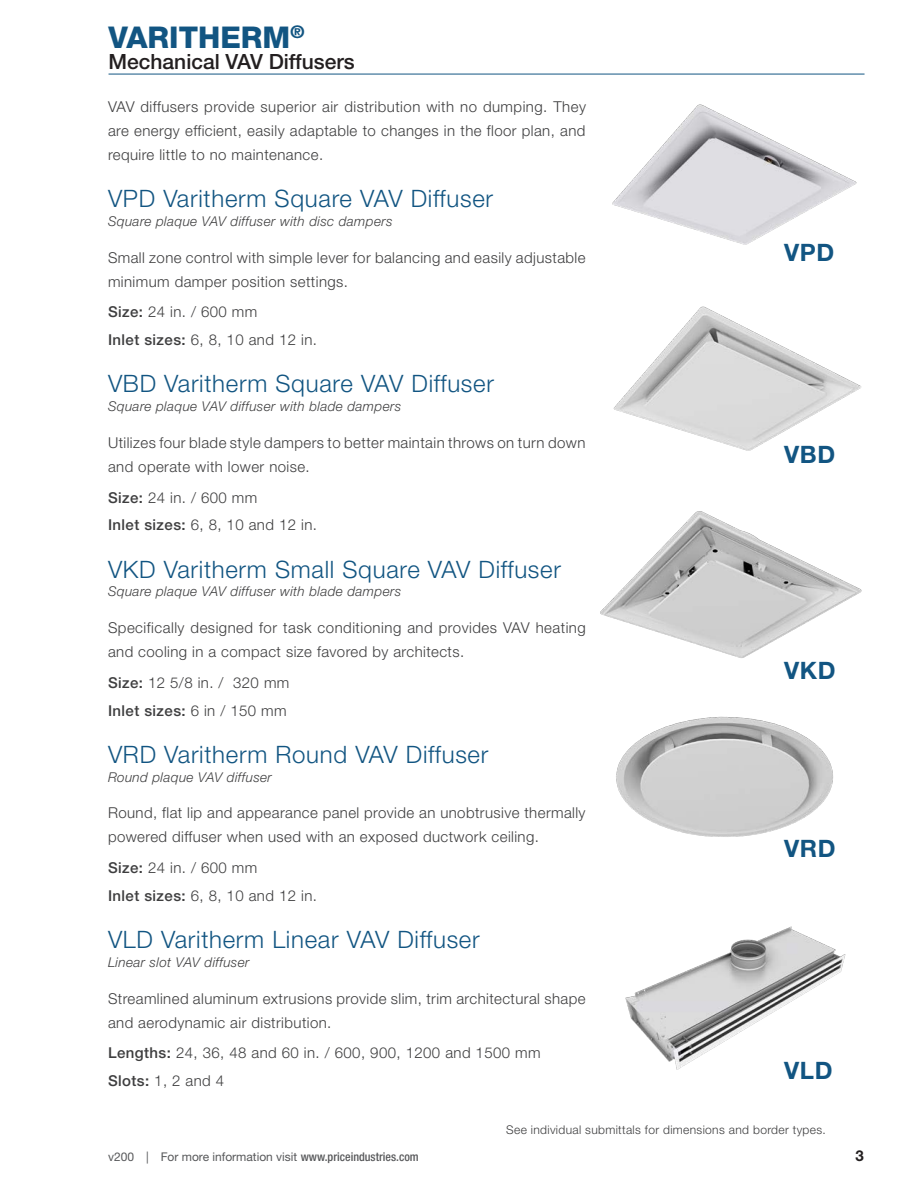
<style>
.page{position:relative;width:918px;height:1188px;background:#fff}
.page>*{position:absolute;margin:0;border:0;box-sizing:border-box;transform-origin:0 0}
.t1{font:800 30px "Helvetica Neue LT Std";color:#125582}
.Special-Heading_3{font:300 24px "Helvetica Neue LT Std";letter-spacing:.03em;color:#125582}
.Special-Heading_3-2{font:700 24px "Helvetica Neue LT Std";letter-spacing:.03em;color:#125582}
.t2{font:500 21px "Helvetica Neue LT Std";color:#231f20}
.Special-Body{font:300 15px/24px "Helvetica Neue LT Std";letter-spacing:.03em;color:#3e3e3f}
.Special-Body-2{font:500 15px "Helvetica Neue LT Std";letter-spacing:.03em;color:#3e3e3f}
.t3{font:700 15px "Helvetica Neue LT Std";color:#231f20}
.Special-Body-3{font:italic 300 13.5px "Helvetica Neue LT Std";letter-spacing:.03em;color:#3e3e3f}
.Special-Body-4{font:300 12px "Helvetica Neue LT Std";letter-spacing:.03em;color:#3e3e3f}
.t4{font:12px "Helvetica Neue LT Std";color:#57585a}
.s1{font-weight:500}
.s2{font-weight:300}
.s3{font-weight:500;font-stretch:condensed}
</style>
<div class="page">
<img style="left:613px;top:306px;width:249px;height:145px">
<img style="left:612px;top:104px;width:245px;height:141px">
<img style="left:600px;top:511px;width:262px;height:147px">
<img style="left:616px;top:716px;width:217px;height:121px">
<img style="left:625px;top:926px;width:221px;height:144px">
<hr style="left:109px;top:74px;width:756px;height:1px;background:#125582">
<h1 class="t1" style="left:109px;top:20px;width:197px">VARITHERM<sup>®</sup></h1>
<h3 class="t2" style="left:109px;top:49px;width:248px">Mechanical VAV Diffusers</h3>
<p class="Special-Body" style="left:108px;top:94px;width:479px;text-align:justify">VAV diffusers provide superior air distribution with no dumping. They are energy efficient, easily adaptable to changes in the floor plan, and require little to no maintenance.</p>
<p class="Special-Heading_3" style="left:108px;top:184px;width:387px">VPD Varitherm Square VAV Diffuser</p>
<p class="Special-Body-3" style="left:108px;top:213px;width:286px">Square plaque VAV diffuser with disc dampers</p>
<p class="Special-Body" style="left:108px;top:245px;width:479px">Small zone control with simple lever for balancing and easily adjustable minimum damper position settings.</p>
<p class="Special-Body" style="left:108px;top:300px;width:151px"><span class="s1">Size:</span> 24 in. / 600 mm</p>
<p class="Special-Body" style="left:108px;top:328px;width:211px"><span class="s1">Inlet sizes:</span> 6, 8, 10 and 12 in.</p>
<p class="Special-Heading_3" style="left:108px;top:369px;width:387px">VBD Varitherm Square VAV Diffuser</p>
<p class="Special-Body-3" style="left:108px;top:398px;width:295px">Square plaque VAV diffuser with blade dampers</p>
<p class="Special-Body" style="left:108px;top:430px;width:479px">Utilizes four blade style dampers to better maintain throws on turn down and operate with lower noise.</p>
<p class="Special-Body" style="left:108px;top:485px;width:151px"><span class="s1">Size:</span> 24 in. / 600 mm</p>
<p class="Special-Body" style="left:108px;top:513px;width:211px"><span class="s1">Inlet sizes:</span> 6, 8, 10 and 12 in.</p>
<p class="Special-Heading_3" style="left:108px;top:555px;width:454px">VKD Varitherm Small Square VAV Diffuser</p>
<p class="Special-Body-3" style="left:108px;top:584px;width:295px">Square plaque VAV diffuser with blade dampers</p>
<p class="Special-Body" style="left:108px;top:616px;width:479px">Specifically designed for task conditioning and provides VAV heating and cooling in a compact size favored by architects.</p>
<p class="Special-Body" style="left:108px;top:670px;width:183px"><span class="s1">Size:</span> 12 5/8 in. / 320 mm</p>
<p class="Special-Body-2" style="left:108px;top:701px;width:180px">Inlet sizes: <span class="s2">6 in / 150 mm</span></p>
<p class="Special-Heading_3" style="left:108px;top:740px;width:382px">VRD Varitherm Round VAV Diffuser</p>
<p class="Special-Body-3" style="left:108px;top:769px;width:165px">Round plaque VAV diffuser</p>
<p class="Special-Body" style="left:108px;top:801px;width:479px">Round, flat lip and appearance panel provide an unobtrusive thermally powered diffuser when used with an exposed ductwork ceiling.</p>
<p class="Special-Body" style="left:108px;top:856px;width:151px"><span class="s1">Size:</span> 24 in. / 600 mm</p>
<p class="Special-Body" style="left:108px;top:883px;width:211px"><span class="s1">Inlet sizes:</span> 6, 8, 10 and 12 in.</p>
<p class="Special-Heading_3" style="left:108px;top:925px;width:373px">VLD Varitherm Linear VAV Diffuser</p>
<p class="Special-Body-3" style="left:108px;top:954px;width:143px">Linear slot VAV diffuser</p>
<p class="Special-Body" style="left:108px;top:986px;width:479px">Streamlined aluminum extrusions provide slim, trim architectural shape and aerodynamic air distribution.</p>
<p class="Special-Body" style="left:108px;top:1041px;width:434px"><span class="s1">Lengths:</span> 24, 36, 48 and 60 in. / 600, 900, 1200 and 1500 mm</p>
<p class="Special-Body" style="left:108px;top:1069px;width:118px"><span class="s1">Slots:</span> 1, 2 and 4</p>
<p class="Special-Body-4" style="left:506px;top:1122px;width:321px">See individual submittals for dimensions and border types.</p>
<p class="Special-Heading_3-2" style="left:784px;top:237px;width:52px">VPD</p>
<p class="Special-Heading_3-2" style="left:784px;top:439px;width:53px">VBD</p>
<p class="Special-Heading_3-2" style="left:784px;top:656px;width:53px">VKD</p>
<p class="Special-Heading_3-2" style="left:784px;top:833px;width:53px">VRD</p>
<p class="Special-Heading_3-2" style="left:784px;top:1055px;width:50px">VLD</p>
<p class="t4" style="left:108px;top:1150px;width:312px">v200 | For more information visit <span class="s3">www.priceindustries.com</span></p>
<p class="t3" style="left:856px;top:1146px;width:10px">3</p>
</div>
